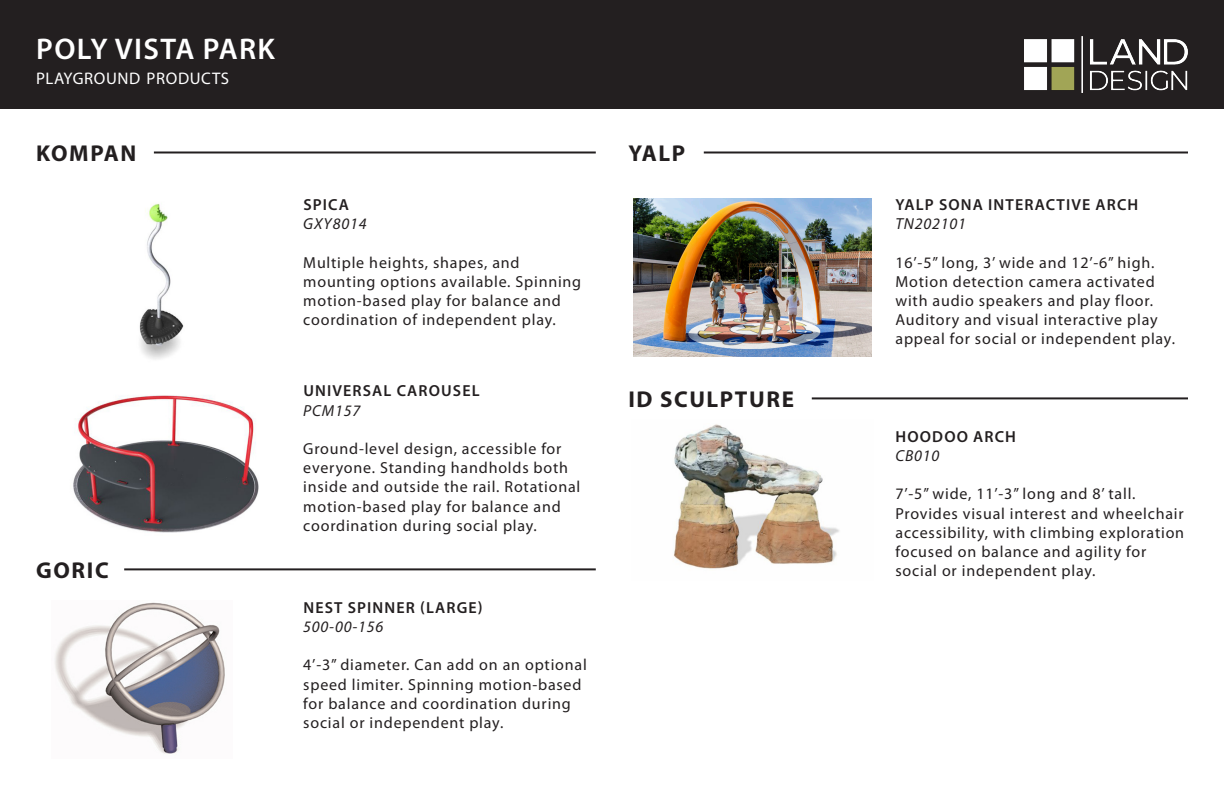
<style>
.page{position:relative;width:1224px;height:792px;background:#fff}
.page>*{position:absolute;margin:0;border:0;box-sizing:border-box;transform-origin:0 0}
.t1{font:600 30px "Myriad Pro";letter-spacing:.045em;color:#fff}
.t2{font:700 23px "Myriad Pro";letter-spacing:.07em;color:#231f20}
.t3{font:16.8px "Myriad Pro";letter-spacing:.035em;color:#fff}
.t4{font:16px/19.2px "Myriad Pro";letter-spacing:.05em;color:#231f20}
.t5{font:600 16px "Myriad Pro";letter-spacing:.07em;color:#231f20}
.t6{font:italic 16px "Myriad Pro";letter-spacing:.05em;color:#231f20}
</style>
<div class="page">
<div style="left:0;top:0;width:1224px;height:109px;background:#231f20"></div>
<img style="left:1025px;top:37px;width:163px;height:56px">
<img style="left:139px;top:203px;width:45px;height:156px">
<img style="left:633px;top:198px;width:239px;height:159px">
<img style="left:73px;top:395px;width:186px;height:138px">
<hr style="left:154px;top:151px;width:442px;height:2px;background:#231f20">
<hr style="left:704px;top:151px;width:484px;height:2px;background:#231f20">
<hr style="left:812px;top:397px;width:376px;height:2px;background:#231f20">
<img style="left:673px;top:424px;width:166px;height:145px">
<hr style="left:124px;top:568px;width:472px;height:2px;background:#231f20">
<img style="left:55px;top:602px;width:170px;height:152px">
<h1 class="t1" style="left:36px;top:30px;width:240px">POLY VISTA PARK</h1>
<p class="t3" style="left:36px;top:68px;width:195px">PLAYGROUND PRODUCTS</p>
<p class="t2" style="left:36px;top:138px;width:102px">KOMPAN</p>
<p class="t5" style="left:303px;top:194px;width:47px">SPICA</p>
<p class="t6" style="left:303px;top:214px;width:65px">GXY8014</p>
<p class="t4" style="left:303px;top:252px;width:279px">Multiple heights, shapes, and mounting options available. Spinning motion-based play for balance and coordination of independent play.</p>
<p class="t2" style="left:628px;top:138px;width:58px">YALP</p>
<p class="t5" style="left:896px;top:194px;width:244px">YALP SONA INTERACTIVE ARCH</p>
<p class="t6" style="left:895px;top:214px;width:72px">TN202101</p>
<p class="t4" style="left:895px;top:252px;width:281px">16’-5” long, 3’ wide and 12’-6” high.<br>Motion detection camera activated with audio speakers and play floor.<br>Auditory and visual interactive play appeal for social or independent play.</p>
<p class="t5" style="left:303px;top:381px;width:178px">UNIVERSAL CAROUSEL</p>
<p class="t6" style="left:303px;top:400px;width:59px">PCM157</p>
<p class="t4" style="left:303px;top:439px;width:279px">Ground-level design, accessible for everyone. Standing handholds both inside and outside the rail. Rotational motion-based play for balance and coordination during social play.</p>
<p class="t2" style="left:628px;top:384px;width:167px">ID SCULPTURE</p>
<p class="t5" style="left:896px;top:426px;width:122px">HOODOO ARCH</p>
<p class="t6" style="left:895px;top:446px;width:45px">CB010</p>
<p class="t4" style="left:895px;top:484px;width:290px">7’-5” wide, 11’-3” long and 8’ tall.<br>Provides visual interest and wheelchair accessibility, with climbing exploration focused on balance and agility for</p>
<p class="t2" style="left:36px;top:555px;width:74px">GORIC</p>
<p class="t4" style="left:895px;top:561px;width:202px">social or independent play.</p>
<p class="t5" style="left:303px;top:597px;width:181px">NEST SPINNER (LARGE)</p>
<p class="t6" style="left:303px;top:617px;width:81px">500-00-156</p>
<p class="t4" style="left:303px;top:655px;width:285px">4’-3” diameter. Can add on an optional speed limiter. Spinning motion-based for balance and coordination during social or independent play.</p>
</div>
